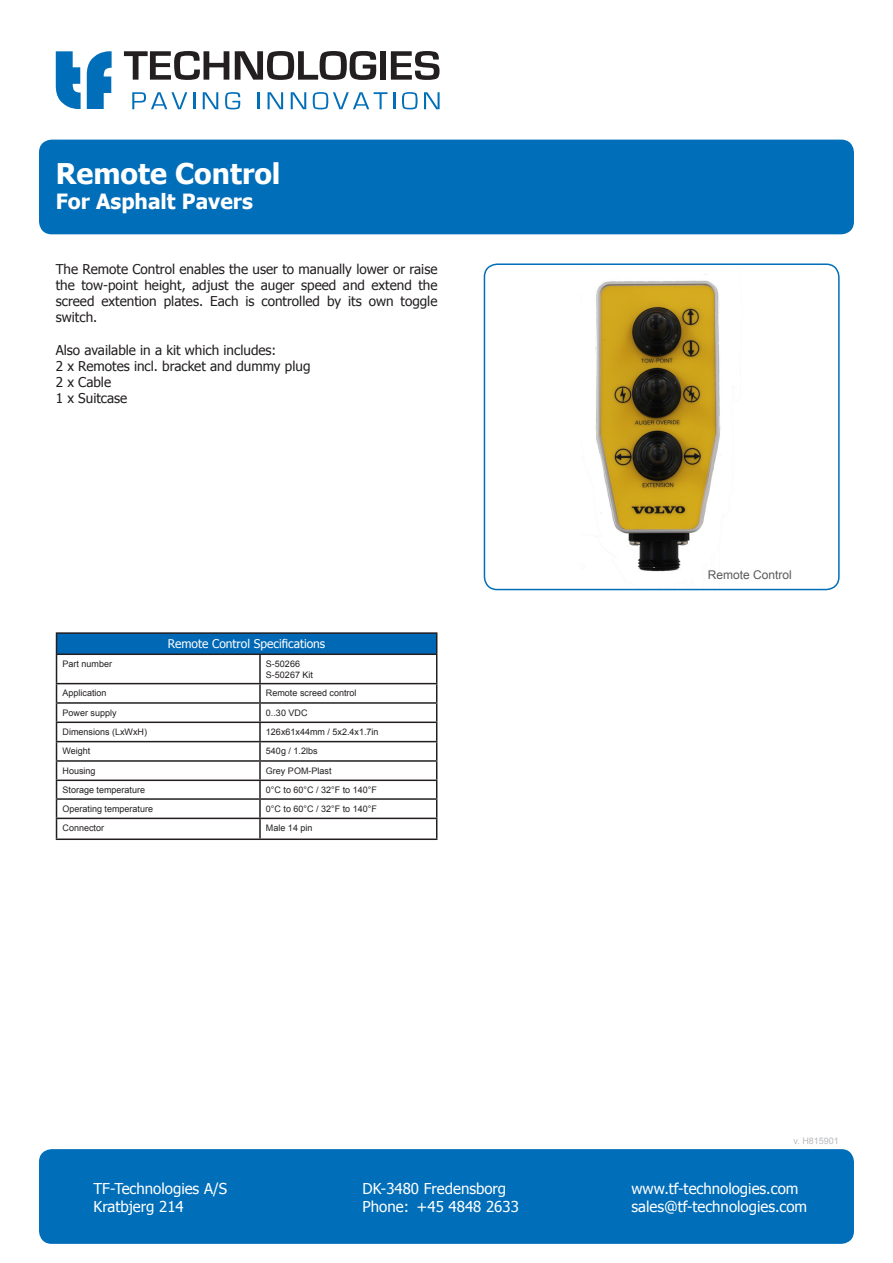
<style>
.page{position:relative;width:893px;height:1263px;background:#fff}
.page>*{position:absolute;margin:0;border:0;box-sizing:border-box;transform-origin:0 0}
.t1{font:700 28.5px "Tahoma";color:#fff}
.t2{font:700 21px "Tahoma";color:#fff}
.t3{font:15px/18px "Tahoma";color:#fff}
.t4{font:13.5px/16.2px "Tahoma";color:#231f20;text-align:justify}
.t5{font:12px "Tahoma";color:#fff}
.t6{font:12px "Arial";color:#5a5a5d}
.t7{font:9px "Arial";color:#231f20}
.t8{font:9px "Arial";color:#b8b9bc}
</style>
<div class="page">
<div style="left:39px;top:140px;width:815px;height:94px;background:#006eb9;border-radius:13px"></div>
<div style="left:39px;top:1149px;width:815px;height:95px;background:#006eb9;border-radius:13px"></div>
<img style="left:595px;top:274px;width:139px;height:298px">
<div style="left:484px;top:263px;width:356px;height:327px;border:2px solid #006eb9;border-radius:13px"></div>
<svg style="left:132px;top:92px;width:55px;height:17px"></svg>
<svg style="left:193px;top:92px;width:2px;height:17px"></svg>
<svg style="left:203px;top:92px;width:15px;height:17px"></svg>
<svg style="left:225px;top:92px;width:15px;height:17px"></svg>
<svg style="left:258px;top:92px;width:2px;height:17px"></svg>
<svg style="left:268px;top:92px;width:15px;height:17px"></svg>
<svg style="left:291px;top:92px;width:15px;height:17px"></svg>
<svg style="left:313px;top:92px;width:74px;height:17px"></svg>
<svg style="left:393px;top:92px;width:2px;height:17px"></svg>
<svg style="left:402px;top:92px;width:16px;height:17px"></svg>
<svg style="left:424px;top:92px;width:16px;height:17px"></svg>
<svg style="left:56px;top:51px;width:25px;height:58px"></svg>
<svg style="left:87px;top:51px;width:25px;height:58px"></svg>
<svg style="left:124px;top:51px;width:105px;height:29px"></svg>
<svg style="left:235px;top:51px;width:141px;height:29px"></svg>
<div style="left:380px;top:51px;width:6px;height:29px;background:#231f20"></div>
<svg style="left:391px;top:51px;width:48px;height:29px"></svg>
<div style="left:57px;top:633px;width:380px;height:21px;background:#0168b5"></div>
<hr style="left:56px;top:632px;width:204px;height:2px;background:#231f20">
<hr style="left:260px;top:632px;width:177px;height:2px;background:#231f20">
<hr style="left:56px;top:653px;width:204px;height:2px;background:#231f20">
<hr style="left:260px;top:653px;width:177px;height:2px;background:#231f20">
<hr style="left:259px;top:655px;width:2px;height:28px;background:#231f20">
<hr style="left:56px;top:683px;width:204px;height:1px;background:#231f20">
<hr style="left:260px;top:683px;width:177px;height:1px;background:#231f20">
<hr style="left:56px;top:702px;width:204px;height:2px;background:#231f20">
<hr style="left:260px;top:702px;width:177px;height:2px;background:#231f20">
<hr style="left:56px;top:721px;width:204px;height:2px;background:#231f20">
<hr style="left:260px;top:721px;width:177px;height:2px;background:#231f20">
<hr style="left:56px;top:741px;width:204px;height:1px;background:#231f20">
<hr style="left:260px;top:741px;width:177px;height:1px;background:#231f20">
<hr style="left:56px;top:760px;width:204px;height:2px;background:#231f20">
<hr style="left:260px;top:760px;width:177px;height:2px;background:#231f20">
<hr style="left:56px;top:779px;width:204px;height:2px;background:#231f20">
<hr style="left:260px;top:779px;width:177px;height:2px;background:#231f20">
<hr style="left:56px;top:798px;width:204px;height:2px;background:#231f20">
<hr style="left:260px;top:798px;width:177px;height:2px;background:#231f20">
<hr style="left:56px;top:818px;width:204px;height:1px;background:#231f20">
<svg style="left:56px;top:634px;width:1px;height:204px"></svg>
<svg style="left:259px;top:684px;width:2px;height:154px"></svg>
<svg style="left:436px;top:634px;width:1px;height:204px"></svg>
<hr style="left:56px;top:838px;width:204px;height:2px;background:#231f20">
<hr style="left:260px;top:818px;width:177px;height:1px;background:#231f20">
<hr style="left:260px;top:838px;width:177px;height:2px;background:#231f20">
<p class="t1" style="left:56px;top:154px;width:226px">Remote Control</p>
<p class="t2" style="left:56px;top:187px;width:199px">For Asphalt Pavers</p>
<p class="t4" style="left:56px;top:260px;width:383px">The Remote Control enables the user to manually lower or raise the tow-point height, adjust the auger speed and extend the screed extention plates. Each is controlled by its own toggle switch.</p>
<p class="t4" style="left:56px;top:341px;width:222px">Also available in a kit which includes:</p>
<p class="t4" style="left:56px;top:357px;width:256px">2 x Remotes incl. bracket and dummy plug</p>
<p class="t4" style="left:56px;top:374px;width:57px">2 x Cable</p>
<p class="t4" style="left:56px;top:390px;width:73px">1 x Suitcase</p>
<p class="t5" style="left:168px;top:636px;width:159px">Remote Control Specifications</p>
<p class="t7" style="left:63px;top:658px;width:51px">Part number</p>
<p class="t7" style="left:266px;top:658px;width:36px">S-50266</p>
<p class="t7" style="left:266px;top:668px;width:49px">S-50267 Kit</p>
<p class="t7" style="left:63px;top:687px;width:46px">Application</p>
<p class="t7" style="left:266px;top:687px;width:92px">Remote screed control</p>
<p class="t7" style="left:63px;top:706px;width:56px">Power supply</p>
<p class="t7" style="left:266px;top:706px;width:43px">0..30 VDC</p>
<p class="t7" style="left:63px;top:726px;width:86px">Dimensions (LxWxH)</p>
<p class="t7" style="left:266px;top:726px;width:114px">126x61x44mm / 5x2.4x1.7in</p>
<p class="t7" style="left:63px;top:745px;width:29px">Weight</p>
<p class="t7" style="left:266px;top:745px;width:53px">540g / 1.2lbs</p>
<p class="t7" style="left:63px;top:764px;width:35px">Housing</p>
<p class="t7" style="left:266px;top:764px;width:67px">Grey POM-Plast</p>
<p class="t7" style="left:63px;top:784px;width:84px">Storage temperature</p>
<p class="t7" style="left:266px;top:784px;width:112px">0°C to 60°C / 32°F to 140°F</p>
<p class="t7" style="left:63px;top:802px;width:92px">Operating temperature</p>
<p class="t7" style="left:266px;top:802px;width:112px">0°C to 60°C / 32°F to 140°F</p>
<p class="t7" style="left:63px;top:822px;width:43px">Connector</p>
<p class="t7" style="left:266px;top:822px;width:48px">Male 14 pin</p>
<p class="t6" style="left:708px;top:567px;width:86px">Remote Control</p>
<p class="t3" style="left:94px;top:1178px;width:135px">TF-Technologies A/S</p>
<p class="t3" style="left:94px;top:1196px;width:92px">Kratbjerg 214</p>
<p class="t3" style="left:363px;top:1178px;width:145px">DK-3480 Fredensborg</p>
<p class="t3" style="left:363px;top:1196px;width:158px">Phone: +45 4848 2633</p>
<p class="t8" style="left:793px;top:1135px;width:47px">v. H815901</p>
<p class="t3" style="left:631px;top:1178px;width:177px">www.tf-technologies.com sales@tf-technologies.com</p>
</div>
